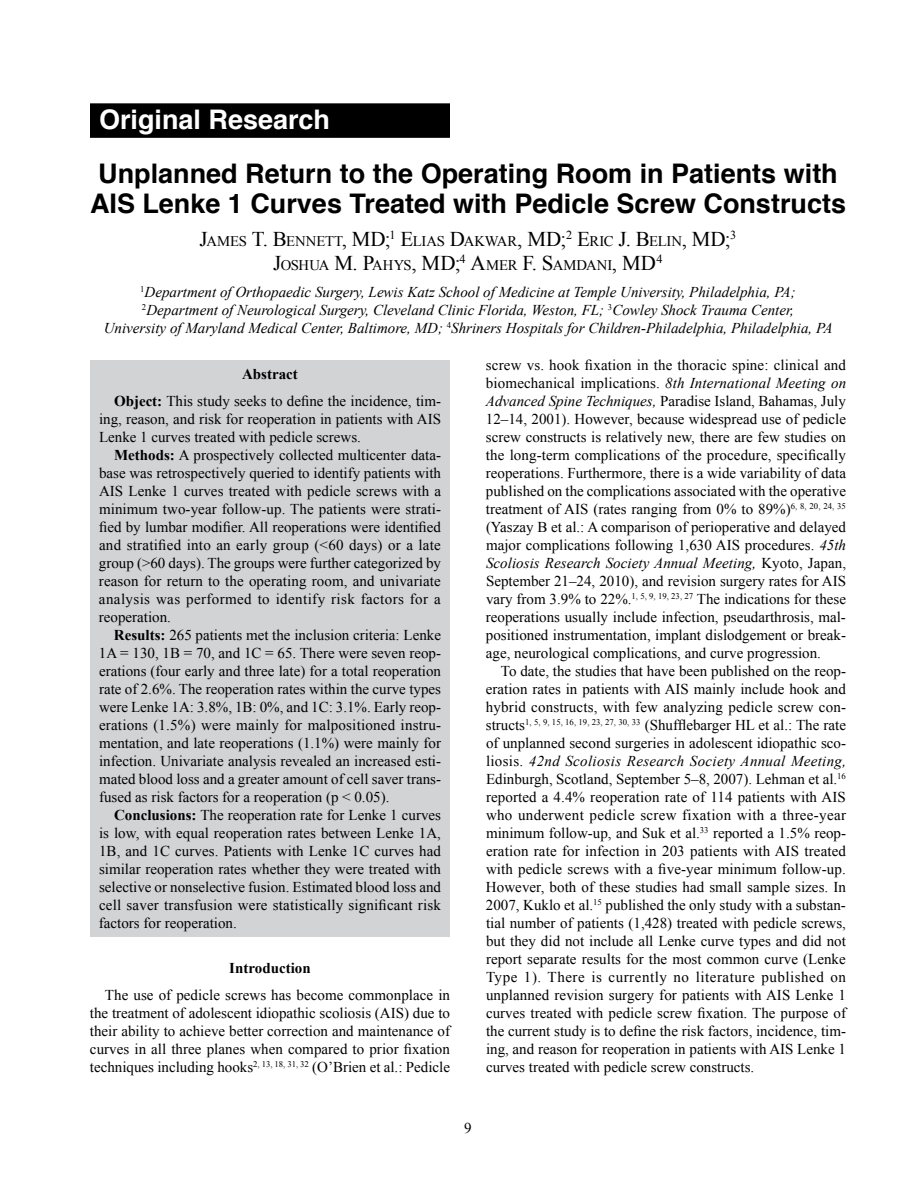
<style>
.page{position:relative;width:918px;height:1188px;background:#fff}
.page>*{position:absolute;margin:0;border:0;box-sizing:border-box;transform-origin:0 0}
.t1{font:700 27px/30px "Helvetica";color:#000;text-align:center}
.t2{font:700 27px "Helvetica";color:#fff}
.t3{font:15px/18px "Times New Roman";color:#000;text-align:justify}
.t4{font:italic 15px/18px "Times New Roman";color:#000;text-align:center}
.t5{font:700 15px "Times New Roman";color:#000}
.t6{font:14.7px/24px "Times New Roman";color:#000;text-align:center}
.s1{font-size:21px}
.s2{font-weight:700}
.s3{font-style:italic}
</style>
<div class="page">
<div style="left:90px;top:103px;width:360px;height:35px;background:#000"></div>
<div style="left:90px;top:360px;width:360px;height:577px;background:#d1d3d4"></div>
<h1 class="t2" style="left:99px;top:98px;width:233px">Original Research</h1>
<h1 class="t1" style="left:90px;top:159px;width:758px">Unplanned Return to the Operating Room in Patients with<br>AIS Lenke 1 Curves Treated with Pedicle Screw Constructs</h1>
<p class="t6" style="left:200px;top:229px;width:538px"><span class="s1">J</span>AMES <span class="s1">T. B</span>ENNETT<span class="s1">, MD;</span><sup>1</sup> <span class="s1">E</span>LIAS <span class="s1">D</span>AKWAR<span class="s1">, MD;</span><sup>2</sup> <span class="s1">E</span>RIC <span class="s1">J. B</span>ELIN<span class="s1">, MD;</span><sup>3<br></sup><span class="s1">J</span>OSHUA <span class="s1">M. P</span>AHYS<span class="s1">, MD;</span><sup>4</sup> <span class="s1">A</span>MER <span class="s1">F. S</span>AMDANI<span class="s1">, MD</span><sup>4</sup></p>
<p class="t4" style="left:104px;top:282px;width:730px"><sup>1</sup>Department of Orthopaedic Surgery, Lewis Katz School of Medicine at Temple University, Philadelphia, PA;<br><sup>2</sup>Department of Neurological Surgery, Cleveland Clinic Florida, Weston, FL; <sup>3</sup>Cowley Shock Trauma Center,<br>University of Maryland Medical Center, Baltimore, MD; <sup>4</sup>Shriners Hospitals for Children-Philadelphia, Philadelphia, PA</p>
<p class="t3" style="left:114px;top:360px;width:329px;line-height:27px;text-indent:128px"><span class="s2">Abstract<br>Object:</span> This study seeks to define the incidence, tim-</p>
<p class="t3" style="left:99px;top:410px;width:344px">ing, reason, and risk for reoperation in patients with AIS<br>Lenke 1 curves treated with pedicle screws.</p>
<p class="t3" style="left:99px;top:446px;width:344px;text-indent:15px"><span class="s2">Methods:</span> A prospectively collected multicenter data&shy;base was retrospectively queried to identify patients with AIS Lenke 1 curves treated with pedicle screws with a minimum two-year follow-up. The patients were strati&shy;fied by lumbar modifier. All reoperations were identified and stratified into an early group (&lt;60 days) or a late group (&gt;60 days). The groups were further categorized by reason for return to the operating room, and univariate analysis was performed to identify risk factors for a reoperation.</p>
<p class="t3" style="left:99px;top:626px;width:344px;text-indent:15px"><span class="s2">Results:</span> 265 patients met the inclusion criteria: Lenke 1A = 130, 1B = 70, and 1C = 65. There were seven reop&shy;erations (four early and three late) for a total reoperation rate of 2.6%. The reoperation rates within the curve types were Lenke 1A: 3.8%, 1B: 0%, and 1C: 3.1%. Early reop&shy;erations (1.5%) were mainly for malpositioned instru&shy;mentation, and late reoperations (1.1%) were mainly for infection. Univariate analysis revealed an increased esti&shy;mated blood loss and a greater amount of cell saver trans&shy;fused as risk factors for a reoperation (p &lt; 0.05).</p>
<p class="t3" style="left:99px;top:806px;width:344px;text-indent:15px"><span class="s2">Conclusions:</span> The reoperation rate for Lenke 1 curves is low, with equal reoperation rates between Lenke 1A, 1B, and 1C curves. Patients with Lenke 1C curves had similar reoperation rates whether they were treated with selective or nonselective fusion. Estimated blood loss and cell saver transfusion were statistically significant risk factors for reoperation.</p>
<p class="t5" style="left:229px;top:958px;width:83px">Introduction</p>
<p class="t3" style="left:90px;top:986px;width:362px;text-indent:15px">The use of pedicle screws has become commonplace in the treatment of adolescent idiopathic scoliosis (AIS) due to their ability to achieve better correction and maintenance of curves in all three planes when compared to prior fixation techniques including hooks<sup>2,</sup> <sup>13,</sup> <sup>18,</sup> <sup>31,</sup> <sup>32</sup> (O’Brien et al.: Pedicle</p>
<p class="t3" style="left:486px;top:356px;width:362px">screw vs. hook fixation in the thoracic spine: clinical and biomechanical implications. <span class="s3">8th International Meeting on Advanced Spine Techniques,</span> Paradise Island, Bahamas, July 12–14, 2001). However, because widespread use of pedicle screw constructs is relatively new, there are few studies on the long-term complications of the procedure, specifically reoperations. Furthermore, there is a wide variability of data published on the complications associated with the operative treatment of AIS (rates ranging from 0% to 89%)<sup>6,</sup> <sup>8,</sup> <sup>20,</sup> <sup>24,</sup> <sup>35 </sup>(Yaszay B et al.: A comparison of perioperative and delayed major complications following 1,630 AIS procedures. <span class="s3">45th Scoliosis Research Society Annual Meeting,</span> Kyoto, Japan, September 21–24, 2010), and revision surgery rates for AIS vary from 3.9% to 22%.<sup>1,</sup> <sup>5,</sup> <sup>9,</sup> <sup>19,</sup> <sup>23,</sup> <sup>27</sup> The indications for these reoperations usually include infection, pseudarthrosis, mal&shy;positioned instrumentation, implant dislodgement or break&shy;age, neurological complications, and curve progression.</p>
<p class="t3" style="left:486px;top:662px;width:362px;text-indent:15px">To date, the studies that have been published on the reop&shy;eration rates in patients with AIS mainly include hook and hybrid constructs, with few analyzing pedicle screw con&shy;structs<sup>1,</sup> <sup>5,</sup> <sup>9,</sup> <sup>15,</sup> <sup>16,</sup> <sup>19,</sup> <sup>23,</sup> <sup>27,</sup> <sup>30,</sup> <sup>33</sup> (Shufflebarger HL et al.: The rate of unplanned second surgeries in adolescent idiopathic sco&shy;liosis. <span class="s3">42nd Scoliosis Research Society Annual Meeting, </span>Edinburgh, Scotland, September 5–8, 2007). Lehman et al.<sup>16 </sup>reported a 4.4% reoperation rate of 114 patients with AIS who underwent pedicle screw fixation with a three-year minimum follow-up, and Suk et al.<sup>33</sup> reported a 1.5% reop&shy;eration rate for infection in 203 patients with AIS treated with pedicle screws with a five-year minimum follow-up.<br>However, both of these studies had small sample sizes. In 2007, Kuklo et al.<sup>15</sup> published the only study with a substan&shy;tial number of patients (1,428) treated with pedicle screws, but they did not include all Lenke curve types and did not report separate results for the most common curve (Lenke Type 1). There is currently no literature published on unplanned revision surgery for patients with AIS Lenke 1 curves treated with pedicle screw fixation. The purpose of the current study is to define the risk factors, incidence, tim&shy;ing, and reason for reoperation in patients with AIS Lenke 1 curves treated with pedicle screw constructs.</p>
<p class="t3" style="left:464px;top:1119px;width:9px">9</p>
</div>
